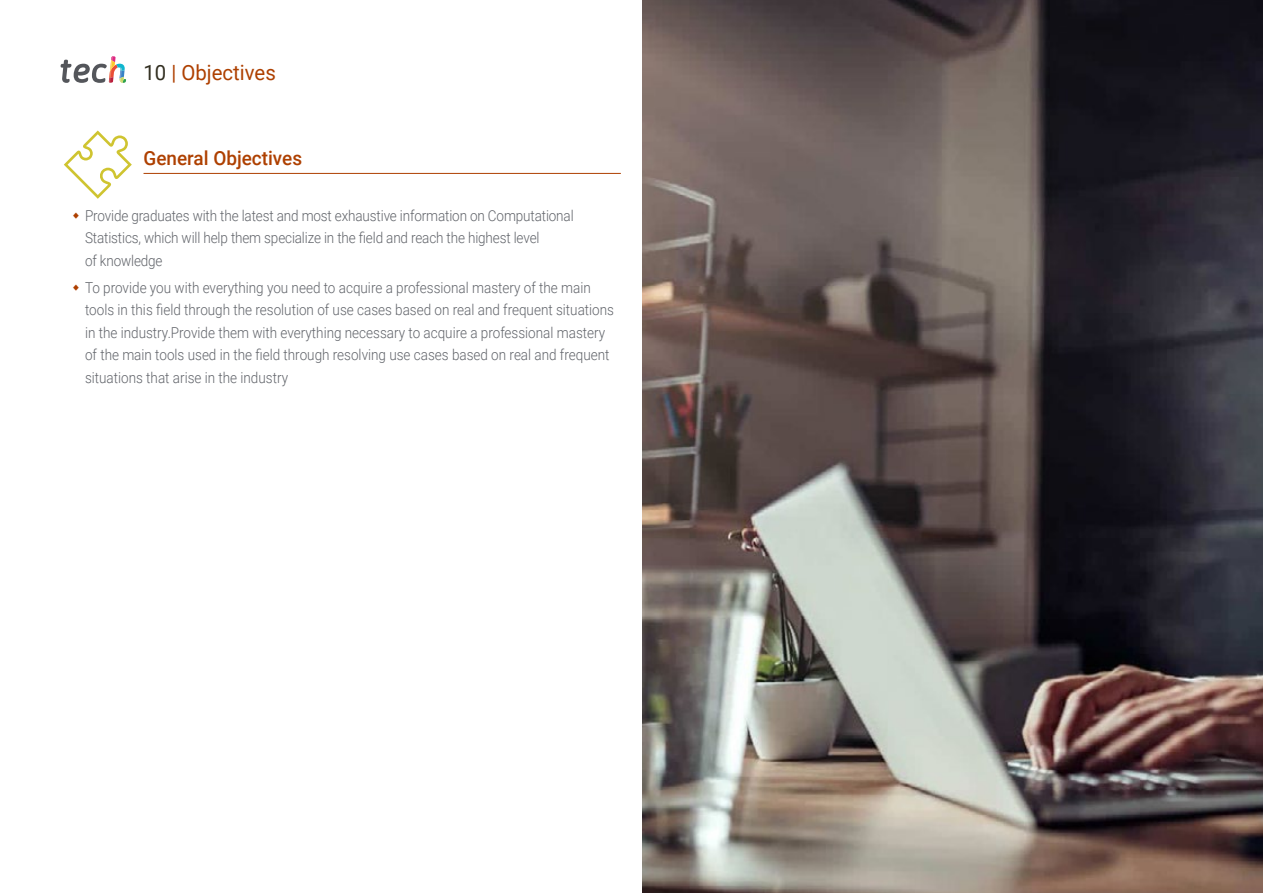
<style>
.page{position:relative;width:1263px;height:893px;background:#fff}
.page>*{position:absolute;margin:0;border:0;box-sizing:border-box;transform-origin:0 0}
.t1{font:21px "Roboto";color:#ae4000}
.t2{font:500 19.5px "Roboto";color:#ae4000}
.t3{font:300 15px/22.5px "Roboto";color:#61646a;scale:.9 1}
.s1{color:#312e20}
</style>
<div class="page">
<hr style="left:144px;top:173px;width:477px;height:1px;background:#ae4000">
<svg style="left:64px;top:130px;width:68px;height:69px"></svg>
<img style="left:642px;top:0;width:621px;height:893px">
<svg style="left:61px;top:56px;width:65px;height:27px"></svg>
<h1 class="t1" style="left:144px;top:57px;width:134px"><span class="s1">10</span> | Objectives</h1>
<h2 class="t2" style="left:144px;top:144px;width:160px">General Objectives</h2>
<p class="t3" style="left:85px;top:204px;width:544px">Provide graduates with the latest and most exhaustive information on Computational<br>Statistics, which will help them specialize in the field and reach the highest level<br>of knowledge</p>
<p class="t3" style="left:85px;top:275px;width:589px">To provide you with everything you need to acquire a professional mastery of the main tools in this field through the resolution of use cases based on real and frequent situations in the industry.Provide them with everything necessary to acquire a professional mastery of the main tools used in the field through resolving use cases based on real and frequent situations that arise in the industry</p>
</div>
